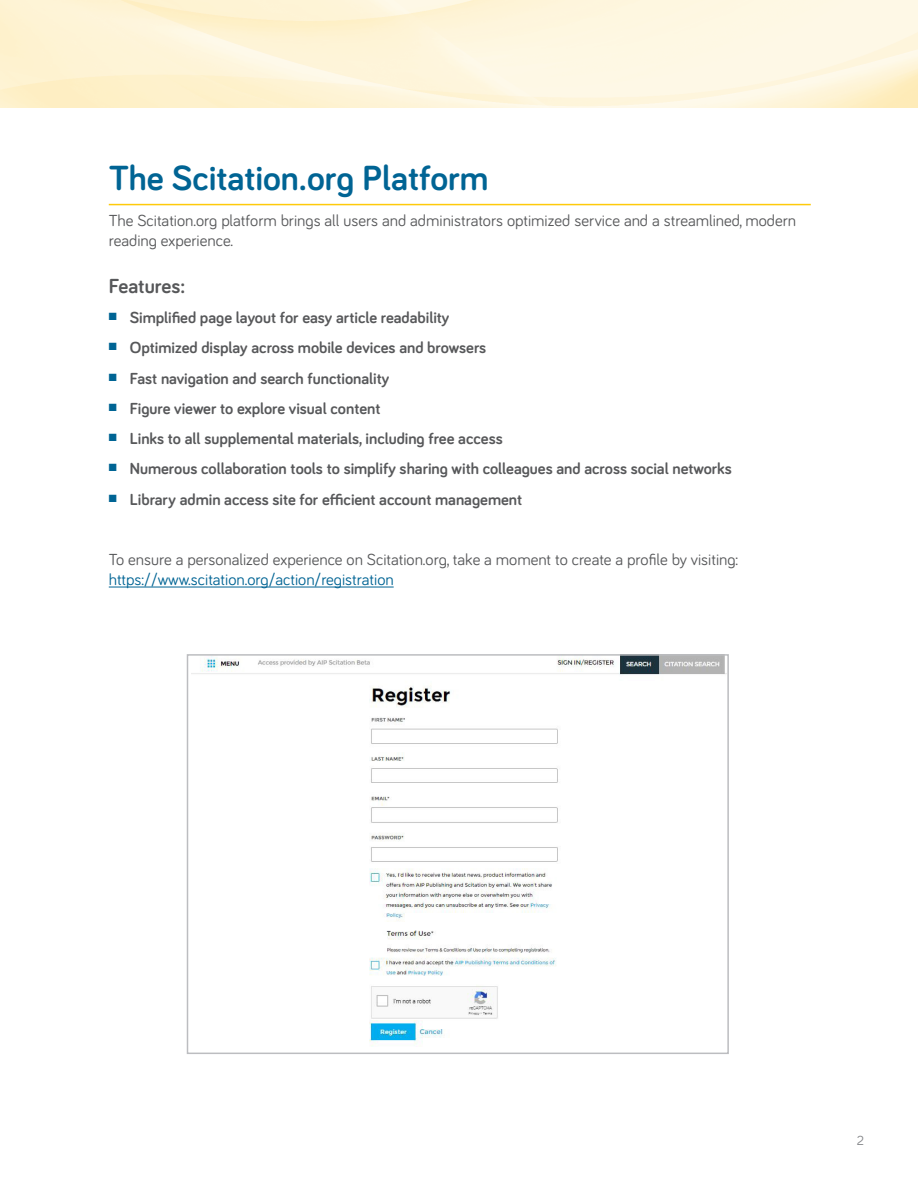
<style>
.page{position:relative;width:918px;height:1188px;background:#fff}
.page>*{position:absolute;margin:0;border:0;box-sizing:border-box;transform-origin:0 0}
.headers{font:700 36px "Bariol";color:#006494}
.subhead2{font:700 21px "Bariol";color:#57585a}
.body{font:700 16.5px "Bariol";color:#57585a}
.body-2{font:16.5px/19.5px "Bariol";color:#57585a}
.t1{font:13.5px "Bariol";color:#808285}
.s1{color:#006494}
</style>
<div class="page">
<hr style="left:109px;top:204px;width:702px;height:1px;background:#feca0a">
<hr style="left:109px;top:587px;width:285px;height:1px;background:#006494">
<img style="left:191px;top:657px;width:535px;height:389px">
<div style="left:187px;top:654px;width:542px;height:400px;border:2px solid #bcbdc0"></div>
<p class="headers" style="left:109px;top:154px;width:381px">The Scitation.org Platform</p>
<p class="body-2" style="left:109px;top:210px;width:689px">The Scitation.org platform brings all users and administrators optimized service and a streamlined, modern reading experience.</p>
<p class="subhead2" style="left:109px;top:271px;width:78px">Features:</p>
<p class="body" style="left:109px;top:306px;width:342px"><sup>■</sup> Simplified page layout for easy article readability</p>
<p class="body" style="left:109px;top:336px;width:379px"><sup>■</sup> Optimized display across mobile devices and browsers</p>
<p class="body" style="left:109px;top:367px;width:282px"><sup>■</sup> Fast navigation and search functionality</p>
<p class="body" style="left:109px;top:397px;width:273px"><sup>■</sup> Figure viewer to explore visual content</p>
<p class="body" style="left:109px;top:427px;width:395px"><sup>■</sup> Links to all supplemental materials, including free access</p>
<p class="body" style="left:109px;top:458px;width:625px"><sup>■</sup> Numerous collaboration tools to simplify sharing with colleagues and across social networks</p>
<p class="body" style="left:109px;top:488px;width:415px"><sup>■</sup> Library admin access site for efficient account management</p>
<p class="body-2" style="left:109px;top:549px;width:631px">To ensure a personalized experience on Scitation.org, take a moment to create a profile by visiting: <span class="s1">https://www.scitation.org/action/registration</span></p>
<p class="t1" style="left:857px;top:1131px;width:9px">2</p>
</div>
